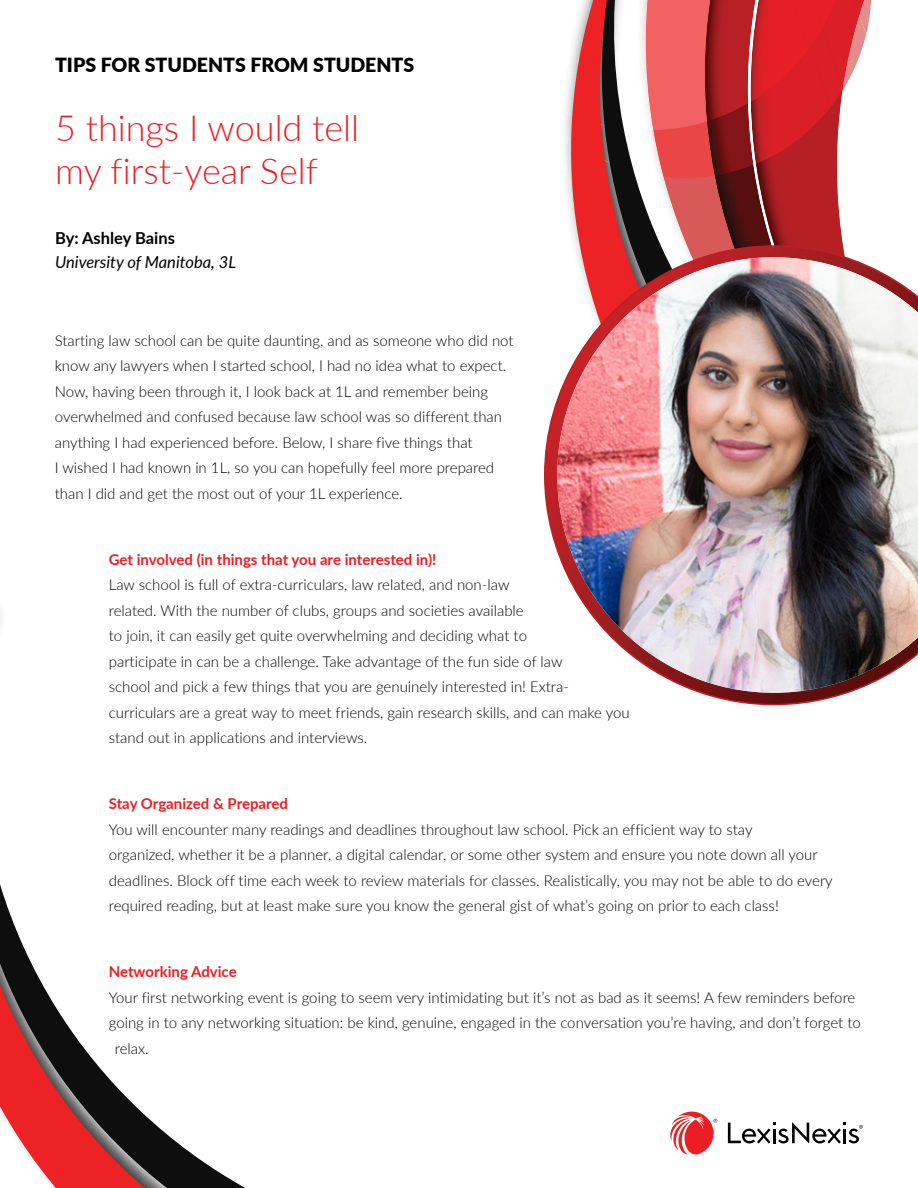
<style>
.page{position:relative;width:918px;height:1188px;background:#fff}
.page>*{position:absolute;margin:0;border:0;box-sizing:border-box;transform-origin:0 0}
.t1{font:300 36px/43.2px "Lato";color:#ed1d24}
.t2{font:900 19.5px "Lato";color:#000}
.t3{font:italic 16.5px "Lato";color:#000}
.t4{font:700 16.5px "Lato";color:#000}
.t5{font:300 15px/25.5px "Lato";color:#000}
.t6{font:700 15px "Lato";color:#ed1d24}
</style>
<div class="page">
<svg style="left:564px;top:0;width:31px;height:245px;fill:#ed2224"></svg>
<svg style="left:595px;top:0;width:276px;height:245px"></svg>
<svg style="left:544px;top:245px;width:304px;height:460px"></svg>
<svg style="left:0;top:884px;width:246px;height:304px"></svg>
<svg style="left:728px;top:1123px;width:135px;height:21px"></svg>
<svg style="left:670px;top:1111px;width:47px;height:44px"></svg>
<img style="left:557px;top:257px;width:361px;height:436px">
<h2 class="t2" style="left:55px;top:50px;width:361px">TIPS FOR STUDENTS FROM STUDENTS</h2>
<h1 class="t1" style="left:55px;top:105px;width:306px">5 things I would tell my first-year Self</h1>
<p class="t4" style="left:55px;top:226px;width:121px">By: Ashley Bains</p>
<p class="t3" style="left:55px;top:250px;width:183px">University of Manitoba, 3L</p>
<p class="t5" style="left:55px;top:327px;width:460px">Starting law school can be quite daunting, and as someone who did not know any lawyers when I started school, I had no idea what to expect.<br>Now, having been through it, I look back at 1L and remember being overwhelmed and confused because law school was so different than anything I had experienced before. Below, I share five things that<br>I wished I had known in 1L, so you can hopefully feel more prepared than I did and get the most out of your 1L experience.</p>
<p class="t6" style="left:109px;top:548px;width:329px">Get involved (in things that you are interested in)!</p>
<p class="t5" style="left:109px;top:572px;width:522px">Law school is full of extra-curriculars, law related, and non-law<br>related. With the number of clubs, groups and societies available<br>to join, it can easily get quite overwhelming and deciding what to<br>participate in can be a challenge. Take advantage of the fun side of law<br>school and pick a few things that you are genuinely interested in! Extra&shy;curriculars are a great way to meet friends, gain research skills, and can make you stand out in applications and interviews.</p>
<p class="t6" style="left:109px;top:793px;width:181px">Stay Organized &amp; Prepared</p>
<p class="t5" style="left:109px;top:816px;width:726px">You will encounter many readings and deadlines throughout law school. Pick an efficient way to stay<br>organized, whether it be a planner, a digital calendar, or some other system and ensure you note down all your deadlines. Block off time each week to review materials for classes. Realistically, you may not be able to do every required reading, but at least make sure you know the general gist of what’s going on prior to each class!</p>
<p class="t6" style="left:109px;top:961px;width:129px">Networking Advice</p>
<p class="t5" style="left:109px;top:984px;width:748px">Your first networking event is going to seem very intimidating but it’s not as bad as it seems! A few reminders before</p>
<p class="t5" style="left:109px;top:1010px;width:754px">going in to any networking situation: be kind, genuine, engaged in the conversation you’re having, and don’t forget to</p>
<p class="t5" style="left:115px;top:1035px;width:35px">relax.</p>
</div>
